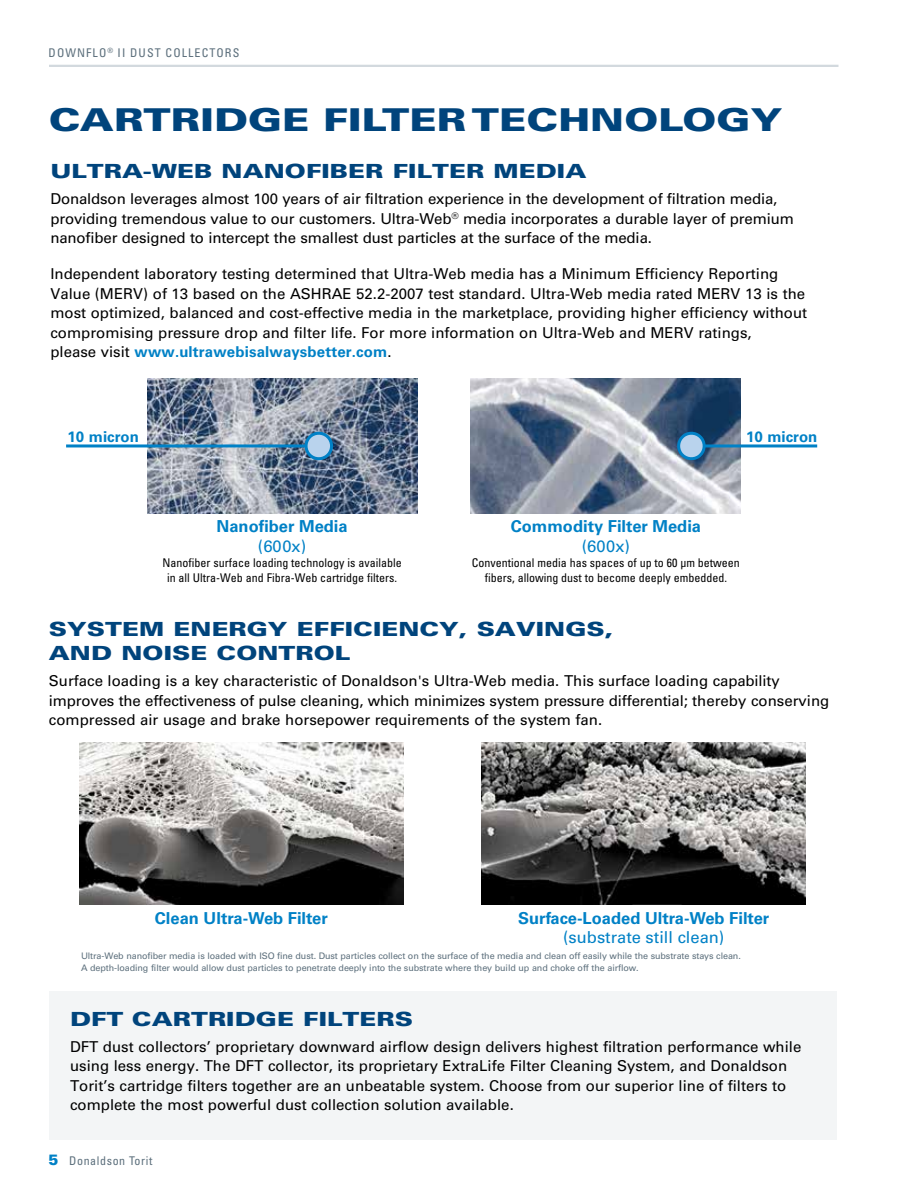
<style>
.page{position:relative;width:918px;height:1188px;background:#fff}
.page>*{position:absolute;margin:0;border:0;box-sizing:border-box;transform-origin:0 0}
.t1{font:900 31.5px "Univers LT Std";color:#00447c;scale:1.3 1}
.t2{font:900 19.5px/24px "Univers LT Std";color:#00447c;scale:1.3 1}
.t3{font:700 16.5px "Univers LT Std";color:#0081c6}
.t4{font:16.5px "Univers LT Std";color:#0081c6}
.t5{font:15px/19.5px "Univers LT Std";color:#000}
.t6{font:700 15px "Univers LT Std";color:#0081c6}
.t7{font:condensed 12px/15px "Univers LT Std";color:#000;text-align:center}
.t8{font:condensed 12px "Univers LT Std";letter-spacing:.09em;color:#5c6f7c}
.t9{font:9px/12px "Univers LT Std";letter-spacing:-.01em;color:#5c6f7c}
.s1{font-weight:700;color:#0081c6}
.s2{font-weight:900;font-stretch:normal;font-size:15px;color:#0081c6}
</style>
<div class="page">
<div style="left:50px;top:991px;width:787px;height:149px;background:#f3f5f6"></div>
<img style="left:79px;top:743px;width:324px;height:162px">
<img style="left:482px;top:743px;width:324px;height:162px">
<img style="left:148px;top:378px;width:270px;height:135px">
<hr style="left:66px;top:444px;width:256px;height:3px;background:#0081c6">
<svg style="left:302px;top:429px;width:34px;height:31px"></svg>
<img style="left:471px;top:378px;width:270px;height:135px">
<hr style="left:693px;top:444px;width:124px;height:3px;background:#0081c6">
<svg style="left:674px;top:429px;width:35px;height:31px"></svg>
<hr style="left:49px;top:65px;width:790px;height:2px;background:#d2d9de">
<p class="t8" style="left:49px;top:45px;width:192px">d ownflo<sup>®</sup> II d ust collectors</p>
<h1 class="t1" style="left:49px;top:100px;width:566px">CARTRIDGE FILTER TECHNOLOGY</h1>
<h2 class="t2" style="left:50px;top:159px;width:414px">ULTRA-WEB NANOFIBER FILTER MEDIA</h2>
<p class="t5" style="left:50px;top:189px;width:745px">Donaldson leverages almost 100 years of air filtration experience in the development of filtration media, providing tremendous value to our customers. Ultra-Web<sup>®</sup> media incorporates a durable layer of premium nanofiber designed to intercept the smallest dust particles at the surface of the media.</p>
<p class="t5" style="left:50px;top:264px;width:758px">Independent laboratory testing determined that Ultra-Web media has a Minimum Efficiency Reporting Value (MERV) of 13 based on the ASHRAE 52.2-2007 test standard. Ultra-Web media rated MERV 13 is the most optimized, balanced and cost-effective media in the marketplace, providing higher efficiency without compromising pressure drop and filter life. For more information on Ultra-Web and MERV ratings,<br>please visit <span class="s1">www.ultrawebisalwaysbetter.com</span>.</p>
<p class="t6" style="left:68px;top:428px;width:73px">10 micron</p>
<p class="t6" style="left:746px;top:428px;width:73px">10 micron</p>
<p class="t3" style="left:217px;top:517px;width:133px">Nanofiber Media</p>
<p class="t4" style="left:258px;top:536px;width:50px">(600x)</p>
<p class="t7" style="left:163px;top:555px;width:241px">Nanofiber surface loading technology is available in all Ultra-Web and Fibra-Web cartridge filters.</p>
<p class="t3" style="left:511px;top:517px;width:192px">Commodity Filter Media</p>
<p class="t4" style="left:582px;top:536px;width:50px">(600x)</p>
<p class="t7" style="left:472px;top:555px;width:269px">Conventional media has spaces of up to 60 µm between fibers, allowing dust to become deeply embedded.</p>
<h2 class="t2" style="left:49px;top:616px;width:436px">SYSTEM ENERGY EFFICIENCY, SAVINGS,<br>AND NOISE CONTROL</h2>
<p class="t5" style="left:49px;top:671px;width:782px">Surface loading is a key characteristic of Donaldson's Ultra-Web media. This surface loading capability improves the effectiveness of pulse cleaning, which minimizes system pressure differential; thereby conserving compressed air usage and brake horsepower requirements of the system fan.</p>
<p class="t3" style="left:155px;top:908px;width:174px">Clean Ultra-Web Filter</p>
<p class="t3" style="left:518px;top:908px;width:253px">Surface-Loaded Ultra-Web Filter</p>
<p class="t4" style="left:563px;top:928px;width:163px">(substrate still clean)</p>
<p class="t9" style="left:81px;top:950px;width:661px">Ultra-Web nanofiber media is loaded with ISO fine dust. Dust particles collect on the surface of the media and clean off easily while the substrate stays clean.<br>A depth-loading filter would allow dust particles to penetrate deeply into the substrate where they build up and choke off the airflow.</p>
<h2 class="t2" style="left:70px;top:1007px;width:265px">DFT CARTRIDGE FILTERS</h2>
<p class="t5" style="left:70px;top:1037px;width:733px">DFT dust collectors’ proprietary downward airflow design delivers highest filtration performance while using less energy. The DFT collector, its proprietary ExtraLife Filter Cleaning System, and Donaldson Torit’s cartridge filters together are an unbeatable system. Choose from our superior line of filters to complete the most powerful dust collection solution available.</p>
<p class="t8" style="left:49px;top:1153px;width:105px"><span class="s2">5</span> Donaldson Torit</p>
</div>
